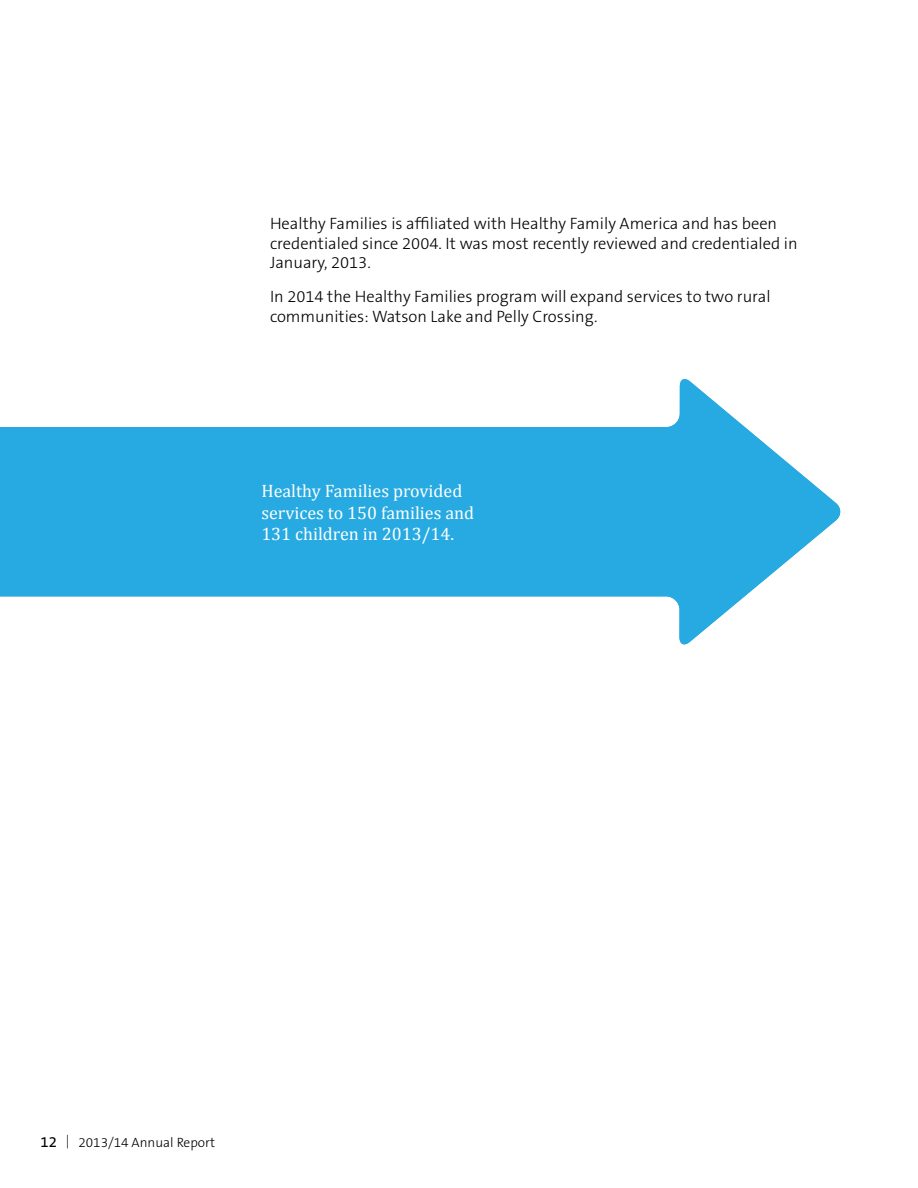
<style>
.page{position:relative;width:918px;height:1188px;background:#fff}
.page>*{position:absolute;margin:0;border:0;box-sizing:border-box;transform-origin:0 0}
.t1{font:18px/21.6px "Cambria";color:#fff}
.t2{font:300 16.5px/19.8px "The Sans B3";color:#000}
.t3{font:300 13.5px "The Sans B3";color:#000}
.s1{font-family:"The Sans B5 Plain";font-weight:400;font-size:15px}
</style>
<div class="page">
<svg style="left:0;top:379px;width:841px;height:266px;fill:#27aae1"></svg>
<p class="t2" style="left:270px;top:214px;width:529px">Healthy Families is affiliated with Healthy Family America and has been credentialed since 2004. It was most recently reviewed and credentialed in<br>January, 2013.</p>
<p class="t2" style="left:270px;top:287px;width:502px">In 2014 the Healthy Families program will expand services to two rural communities: Watson Lake and Pelly Crossing.</p>
<p class="t1" style="left:261px;top:480px;width:214px">Healthy Families provided services to 150 families and<br>131 children in 2013/14.</p>
<p class="t3" style="left:40px;top:1135px;width:176px"><span class="s1">12</span> | 2013/14 Annual Report</p>
</div>
